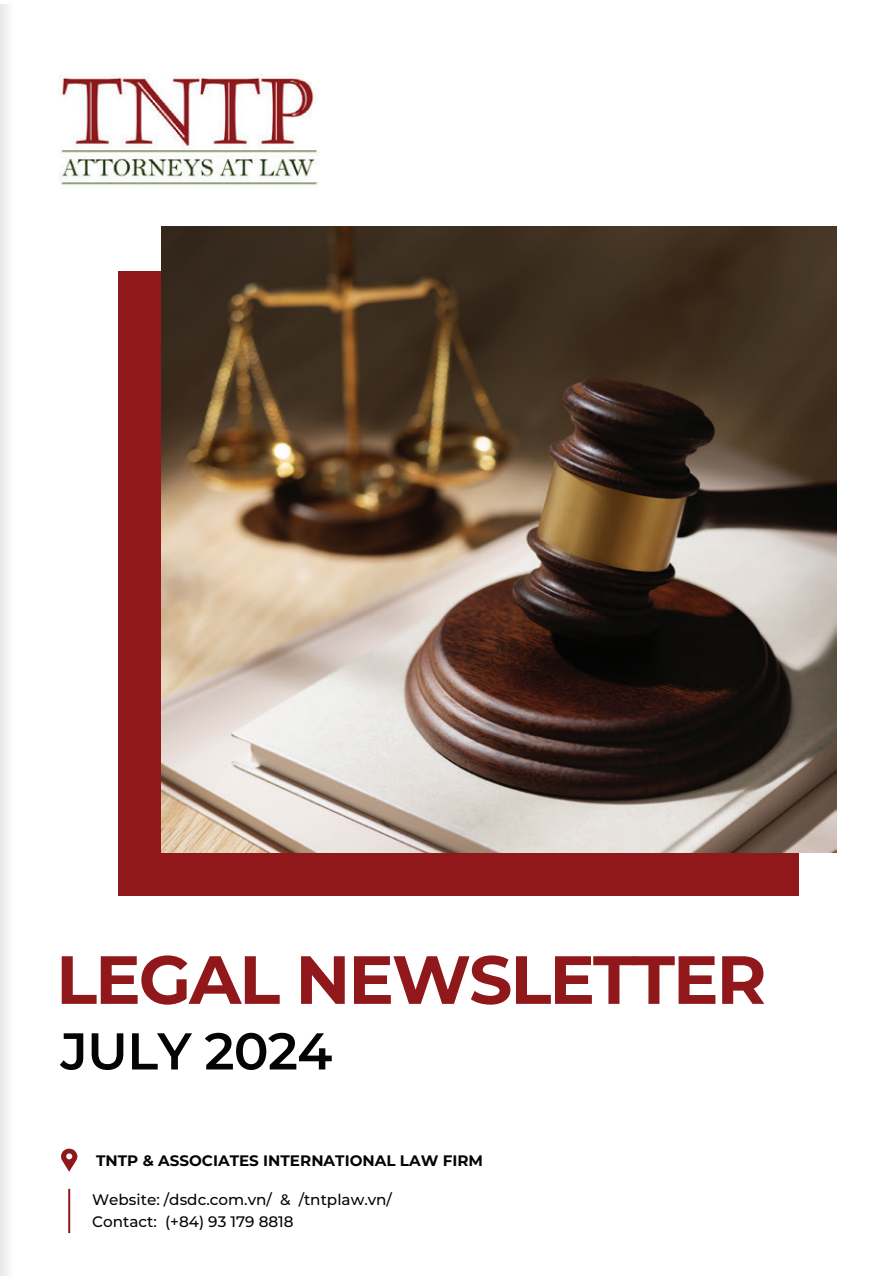
<style>
.page{position:relative;width:895px;height:1276px;background:#fff}
.page>*{position:absolute;margin:0;border:0;box-sizing:border-box;transform-origin:0 0}
.t1{font:700 68px "Montserrat";letter-spacing:-.03em;color:#90181b}
.t2{font:600 51.6px "Montserrat";letter-spacing:-.015em;color:#040503}
.t3{font:500 15.2px/22px "Montserrat";color:#040503}
.t4{font:700 15.2px "Montserrat";color:#040503}
</style>
<div class="page">
<div style="left:118px;top:271px;width:680px;height:624px;background:#90181b"></div>
<hr style="left:68px;top:1189px;width:2px;height:44px;background:#90181b">
<svg style="left:61px;top:1148px;width:16px;height:23px"></svg>
<div style="left:1px;top:4px;width:8px;height:1272px;background:#edeeee"></div>
<img style="left:58px;top:74px;width:260px;height:112px">
<img style="left:162px;top:226px;width:674px;height:626px">
<h1 class="t1" style="left:56px;top:930px;width:712px">LEGAL NEWSLETTER</h1>
<h2 class="t2" style="left:61px;top:1014px;width:273px">JULY 2024</h2>
<p class="t4" style="left:96px;top:1150px;width:388px">TNTP &amp; ASSOCIATES INTERNATIONAL LAW FIRM</p>
<p class="t3" style="left:92px;top:1188px;width:301px">Website: /dsdc.com.vn/ &amp; /tntplaw.vn/<br>Contact: (+84) 93 179 8818</p>
</div>
